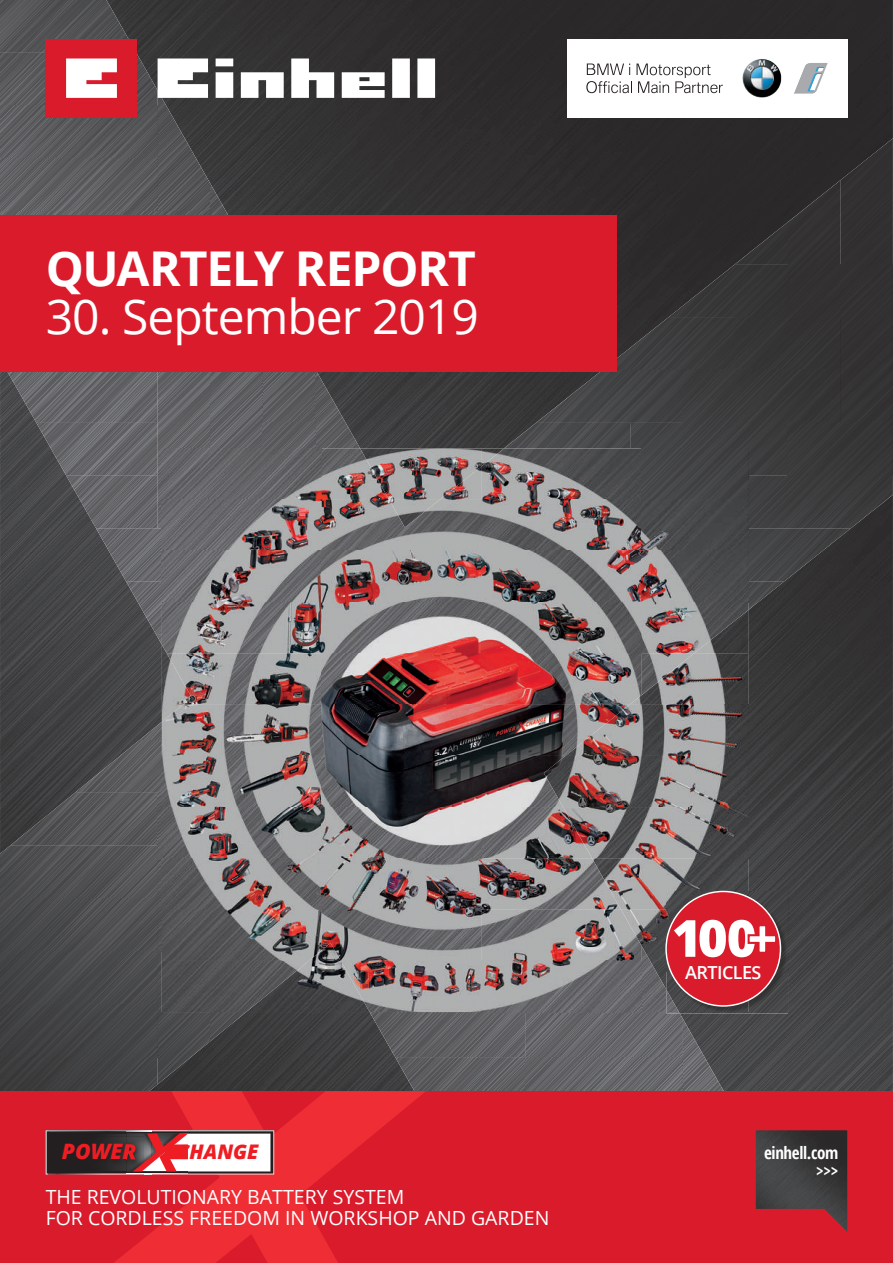
<style>
.page{position:relative;width:893px;height:1263px;background:#fff}
.page>*{position:absolute;margin:0;border:0;box-sizing:border-box;transform-origin:0 0}
.t1{font:800 51.15px "Open Sans";color:#fff}
.t2{font:48px "Open Sans";letter-spacing:-.02em;color:#fff}
.t3{font:700 48px "Open Sans";letter-spacing:-.025em;color:#fff}
.t4{font:italic 800 21.3px "Open Sans";color:#ee1d23}
.t5{font:italic 800 20.1px "Open Sans";color:#ee1d23}
.t6{font:19.5px/21px "Open Sans";color:#fff}
.t7{font:600 18px "Open Sans";letter-spacing:-.03em;color:#fff}
.t8{font:700 17.1px/18px "Open Sans Condensed";letter-spacing:-.02em;color:#fff;text-align:right}
</style>
<div class="page">
<img style="left:0;top:0;width:893px;height:1091px">
<img style="left:0;top:0;width:136px;height:53px">
<img style="left:0;top:53px;width:158px;height:163px">
<img style="left:157px;top:90px;width:53px;height:438px">
<div style="left:840px;top:138px;width:53px;height:285px;background:#323132"></div>
<img style="left:210px;top:183px;width:53px;height:266px">
<img style="left:788px;top:180px;width:52px;height:137px">
<img style="left:735px;top:222px;width:53px;height:42px">
<img style="left:262px;top:372px;width:53px;height:77px">
<img style="left:668px;top:264px;width:120px;height:53px">
<img style="left:315px;top:372px;width:45px;height:77px">
<img style="left:617px;top:317px;width:223px;height:53px">
<img style="left:6px;top:372px;width:152px;height:51px">
<img style="left:536px;top:370px;width:304px;height:53px">
<img style="left:36px;top:423px;width:122px;height:53px">
<img style="left:504px;top:423px;width:126px;height:26px">
<img style="left:630px;top:423px;width:263px;height:53px">
<img style="left:66px;top:476px;width:92px;height:53px">
<img style="left:748px;top:476px;width:145px;height:53px">
<img style="left:96px;top:528px;width:66px;height:53px">
<img style="left:748px;top:528px;width:103px;height:53px">
<img style="left:126px;top:581px;width:36px;height:53px">
<img style="left:748px;top:581px;width:36px;height:29px">
<svg style="left:156px;top:634px;width:6px;height:11px"></svg>
<img style="left:139px;top:722px;width:23px;height:18px">
<img style="left:75px;top:740px;width:87px;height:53px">
<img style="left:10px;top:793px;width:147px;height:53px">
<img style="left:157px;top:793px;width:5px;height:158px">
<img style="left:0;top:846px;width:158px;height:245px">
<img style="left:157px;top:951px;width:53px;height:133px">
<img style="left:210px;top:1012px;width:36px;height:30px">
<img style="left:370px;top:1012px;width:313px;height:45px">
<img style="left:683px;top:1019px;width:41px;height:72px">
<img style="left:395px;top:1057px;width:288px;height:34px">
<div style="left:567px;top:39px;width:280px;height:79px;background:#fff"></div>
<svg style="left:586px;top:64px;width:137px;height:29px"></svg>
<img style="left:742px;top:59px;width:40px;height:39px">
<svg style="left:794px;top:63px;width:34px;height:31px"></svg>
<div style="left:0;top:1091px;width:893px;height:172px;background:#da1b2b"></div>
<svg style="left:114px;top:1091px;width:311px;height:172px"></svg>
<div style="left:0;top:216px;width:617px;height:156px;background:#da1b2b"></div>
<svg style="left:46px;top:1130px;width:228px;height:45px;background:#947b7c"></svg>
<img style="left:756px;top:1130px;width:91px;height:102px">
<div style="left:46px;top:39px;width:91px;height:79px;background:#da1b2b"></div>
<svg style="left:66px;top:58px;width:51px;height:40px;background:#f9dfe2"></svg>
<svg style="left:158px;top:58px;width:277px;height:40px"></svg>
<img style="left:162px;top:654px;width:5px;height:51px">
<img style="left:642px;top:654px;width:106px;height:51px">
<img style="left:630px;top:705px;width:65px;height:51px">
<img style="left:695px;top:705px;width:53px;height:153px">
<img style="left:565px;top:756px;width:130px;height:51px">
<img style="left:592px;top:807px;width:103px;height:51px">
<img style="left:621px;top:858px;width:127px;height:51px">
<img style="left:642px;top:909px;width:24px;height:37px">
<img style="left:309px;top:961px;width:32px;height:51px">
<img style="left:162px;top:449px;width:586px;height:205px">
<img style="left:167px;top:653px;width:475px;height:52px">
<img style="left:642px;top:653px;width:52px;height:42px">
<img style="left:162px;top:705px;width:468px;height:51px">
<img style="left:162px;top:756px;width:403px;height:51px">
<img style="left:162px;top:807px;width:430px;height:51px">
<img style="left:162px;top:858px;width:459px;height:51px">
<img style="left:162px;top:909px;width:480px;height:52px">
<img style="left:642px;top:946px;width:24px;height:66px">
<img style="left:162px;top:961px;width:147px;height:51px">
<img style="left:341px;top:961px;width:301px;height:51px">
<img style="left:666px;top:891px;width:122px;height:82px">
<img style="left:680px;top:973px;width:108px;height:40px">
<svg style="left:666px;top:1012px;width:14px;height:1px"></svg>
<img style="left:666px;top:972px;width:82px;height:40px">
<img style="left:666px;top:990px;width:13px;height:22px">
<div style="left:666px;top:891px;width:114px;height:115px;background:#da1b2b;border-radius:50%"></div>
<svg style="left:749px;top:923px;width:29px;height:29px"></svg>
<h2 class="t3" style="left:46px;top:235px;width:432px">QUARTELY REPORT</h2>
<h2 class="t2" style="left:46px;top:284px;width:435px">30. September 2019</h2>
<p class="t4" style="left:62px;top:1135px;width:76px">POWER</p>
<p class="t5" style="left:170px;top:1136px;width:90px">-CHANGE</p>
<p class="t6" style="left:46px;top:1186px;width:505px">THE REVOLUTIONARY BATTERY SYSTEM<br>FOR CORDLESS FREEDOM IN WORKSHOP AND GARDEN</p>
<h1 class="t1" style="left:672px;top:899px;width:86px">100</h1>
<p class="t7" style="left:685px;top:960px;width:78px">ARTICLES</p>
<p class="t8" style="left:764px;top:1143px;width:76px">einhell.com &gt;&gt;&gt;</p>
</div>
